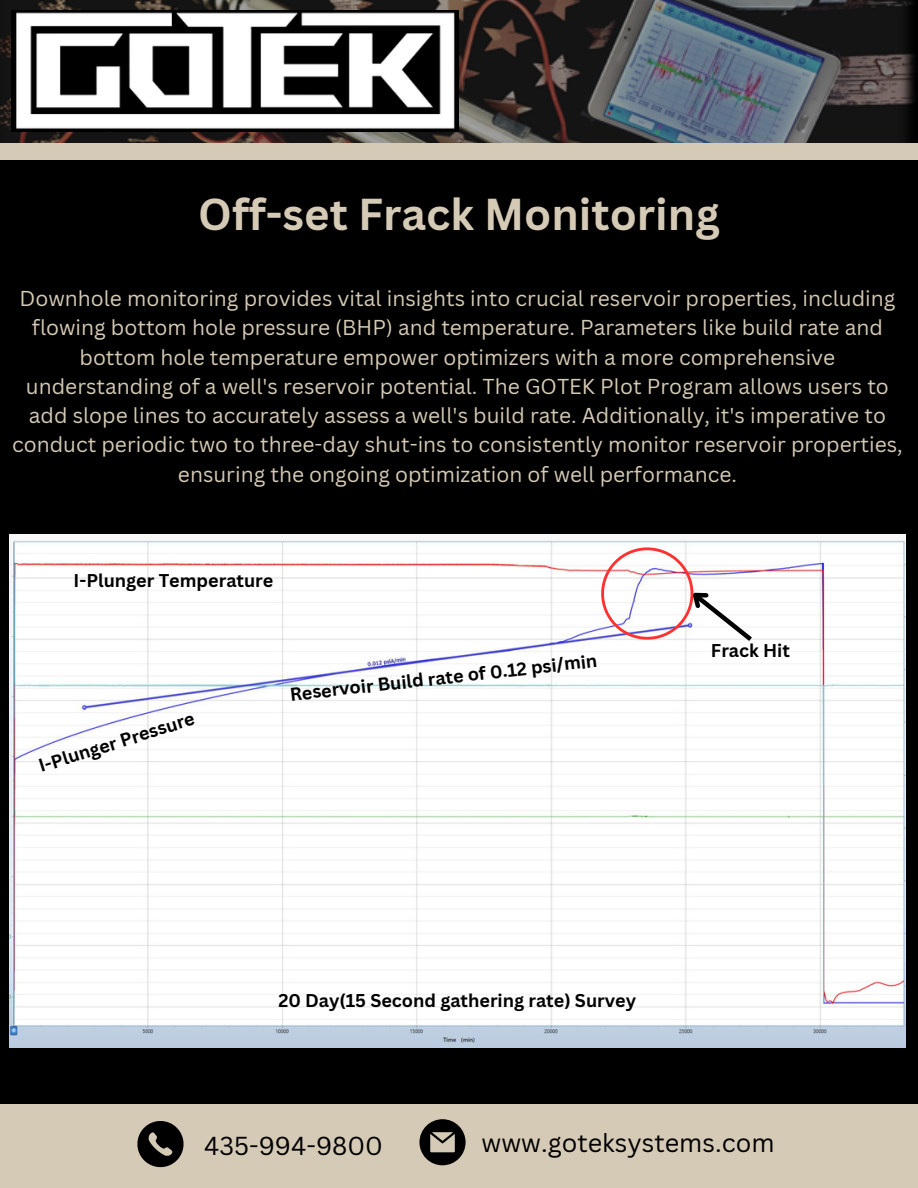
<style>
.page{position:relative;width:918px;height:1188px;background:#000}
.page>*{position:absolute;margin:0;border:0;box-sizing:border-box;transform-origin:0 0}
.t1{font:700 43.5px "Canva Sans";color:#d5cab5}
.t2{font:25.35px "Canva Sans";color:#000}
.t3{font:21px/29.2px "Canva Sans";color:#d5cab5;text-align:center}
.t4{font:700 18px "Canva Sans";color:#000}
</style>
<div class="page">
<img style="left:0;top:0;width:914px;height:143px">
<img style="left:11px;top:10px;width:448px;height:122px">
<div style="left:0;top:143px;width:918px;height:17px;background:#d5cab5"></div>
<div style="left:0;top:1104px;width:918px;height:84px;background:#d5cab5"></div>
<svg style="left:137px;top:1121px;width:47px;height:46px"></svg>
<svg style="left:419px;top:1119px;width:47px;height:46px"></svg>
<img style="left:9px;top:534px;width:897px;height:513px">
<svg style="left:601px;top:547px;width:156px;height:99px;background:#f1e4e7"></svg>
<p class="t1" style="left:198px;top:183px;width:523px">Off-set Frack Monitoring</p>
<p class="t3" style="left:12px;top:283px;width:892px">Downhole monitoring provides vital insights into crucial reservoir properties, including flowing bottom hole pressure (BHP) and temperature. Parameters like build rate and bottom hole temperature empower optimizers with a more comprehensive understanding of a well's reservoir potential. The GOTEK Plot Program allows users to add slope lines to accurately assess a well's build rate. Additionally, it's imperative to conduct periodic two to three-day shut-ins to consistently monitor reservoir properties, ensuring the ongoing optimization of well performance.</p>
<p class="t4" style="left:74px;top:568px;width:201px">I-Plunger Temperature</p>
<p class="t4" style="left:36px;top:754px;width:164px;rotate:-17deg">I-Plunger Pressure</p>
<p class="t4" style="left:289px;top:681px;width:311px;rotate:-6deg">Reservoir Build rate of 0.12 psi/min</p>
<p class="t4" style="left:711px;top:637px;width:81px">Frack Hit</p>
<p class="t4" style="left:278px;top:988px;width:359px">20 Day(15 Second gathering rate) Survey</p>
<p class="t2" style="left:204px;top:1128px;width:180px">435-994-9800</p>
<p class="t2" style="left:482px;top:1125px;width:294px">www.goteksystems.com</p>
</div>
